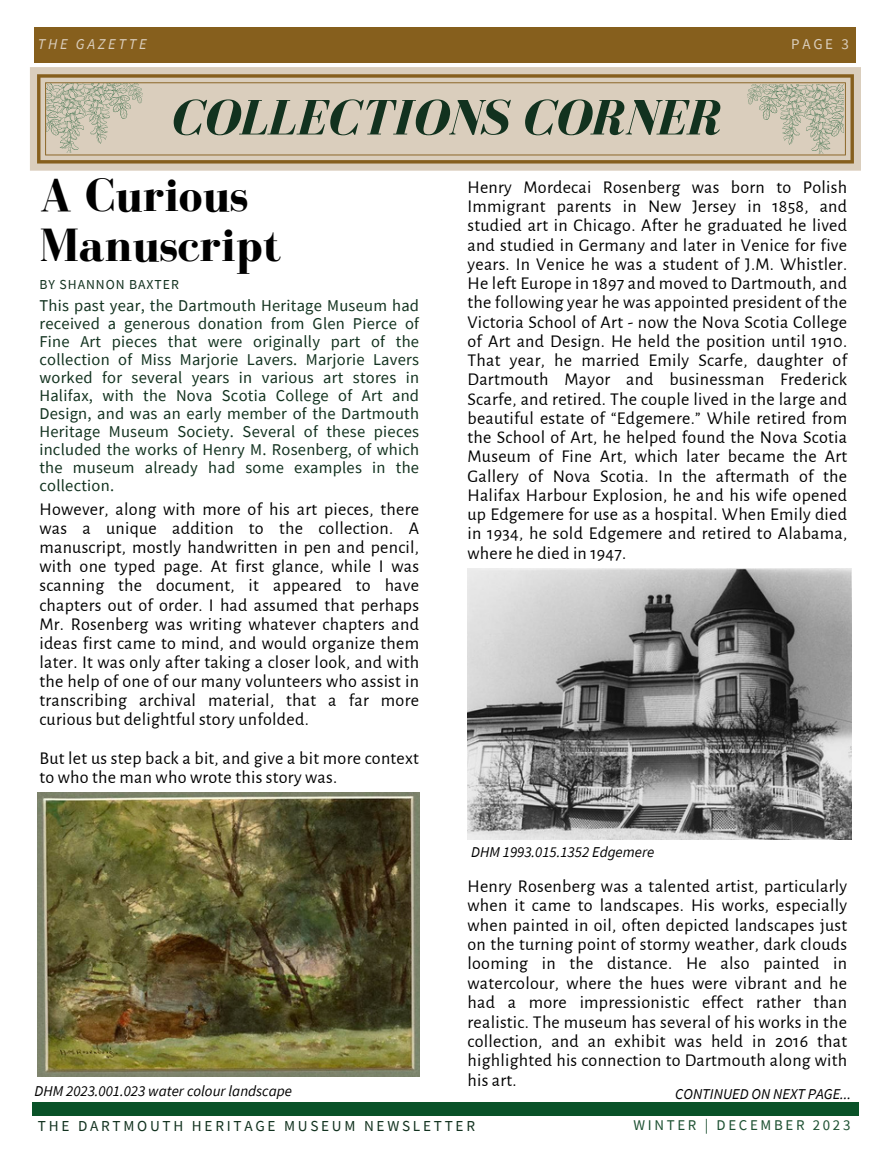
<style>
.page{position:relative;width:891px;height:1161px;background:#fff}
.page>*{position:absolute;margin:0;border:0;box-sizing:border-box;transform-origin:0 0}
.t1{font:italic 700 51.3px "Bodoni FLF";color:#12321f}
.t2{font:700 48px/49.5px "Bodoni FLF";color:#000}
.t3{font:18px/19.2px "Alegreya Sans";letter-spacing:.015em;color:#000;text-align:justify}
.t4{font:16.5px/18px "Source Sans Pro";letter-spacing:.015em;color:#12321f;text-align:justify}
.t5{font:15.15px "Source Sans Pro";letter-spacing:.18em;color:#12321f}
.t6{font:italic 15px "Source Sans Pro";color:#000}
.t7{font:italic 15px "Source Sans Pro";letter-spacing:.18em;color:#dacebd}
.t8{font:15px "Source Sans Pro";color:#dacebd}
.t9{font:14.85px "Source Sans Pro";letter-spacing:.18em;color:#1c5031}
.t10{font:13.65px "Source Sans Pro";letter-spacing:.07em;color:#12321f}
</style>
<div class="page">
<div style="left:35px;top:27px;width:821px;height:36px;background:#865f1d"></div>
<div style="left:32px;top:1103px;width:827px;height:13px;background:#095228"></div>
<div style="left:30px;top:67px;width:831px;height:104px;background:#dacebd"></div>
<svg style="left:37px;top:74px;width:817px;height:90px;fill:#dacebd"></svg>
<svg style="left:46px;top:83px;width:97px;height:70px"></svg>
<svg style="left:747px;top:84px;width:97px;height:70px"></svg>
<img style="left:38px;top:793px;width:381px;height:283px">
<img style="left:468px;top:568px;width:383px;height:271px">
<p class="t7" style="left:38px;top:34px;width:110px">THE GAZETTE</p>
<p class="t8" style="left:791px;top:34px;width:59px">PAGE 3</p>
<p class="t1" style="left:170px;top:90px;width:552px">COLLECTIONS CORNER</p>
<p class="t2" style="left:39px;top:170px;width:243px">A Curious<br>Manuscript</p>
<p class="t10" style="left:39px;top:275px;width:141px">BY SHANNON BAXTER</p>
<p class="t4" style="left:39px;top:296px;width:381px">This past year, the Dartmouth Heritage Museum had received a generous donation from Glen Pierce of Fine Art pieces that were originally part of the collection of Miss Marjorie Lavers. Marjorie Lavers worked for several years in various art stores in Halifax, with the Nova Scotia College of Art and Design, and was an early member of the Dartmouth Heritage Museum Society. Several of these pieces included the works of Henry M. Rosenberg, of which the museum already had some examples in the collection.</p>
<p class="t3" style="left:39px;top:500px;width:381px">However, along with more of his art pieces, there was a unique addition to the collection. A manuscript, mostly handwritten in pen and pencil, with one typed page. At first glance, while I was scanning the document, it appeared to have chapters out of order. I had assumed that perhaps Mr. Rosenberg was writing whatever chapters and ideas first came to mind, and would organize them later. It was only after taking a closer look, and with the help of one of our many volunteers who assist in transcribing archival material, that a far more curious but delightful story unfolded.</p>
<p class="t3" style="left:39px;top:749px;width:381px">But let us step back a bit, and give a bit more context to who the man who wrote this story was.</p>
<p class="t6" style="left:34px;top:1081px;width:259px">DHM 2023.001.023 water colour landscape</p>
<p class="t3" style="left:468px;top:178px;width:381px">Henry Mordecai Rosenberg was born to Polish Immigrant parents in New Jersey in 1858, and studied art in Chicago. After he graduated he lived and studied in Germany and later in Venice for five years. In Venice he was a student of J.M. Whistler.<br>He left Europe in 1897 and moved to Dartmouth, and the following year he was appointed president of the Victoria School of Art - now the Nova Scotia College of Art and Design. He held the position until 1910.<br>That year, he married Emily Scarfe, daughter of Dartmouth Mayor and businessman Frederick Scarfe, and retired. The couple lived in the large and beautiful estate of “Edgemere.” While retired from the School of Art, he helped found the Nova Scotia Museum of Fine Art, which later became the Art Gallery of Nova Scotia. In the aftermath of the Halifax Harbour Explosion, he and his wife opened up Edgemere for use as a hospital. When Emily died in 1934, he sold Edgemere and retired to Alabama, where he died in 1947.</p>
<p class="t6" style="left:471px;top:842px;width:185px">DHM 1993.015.1352 Edgemere</p>
<p class="t3" style="left:468px;top:877px;width:381px">Henry Rosenberg was a talented artist, particularly when it came to landscapes. His works, especially when painted in oil, often depicted landscapes just on the turning point of stormy weather, dark clouds looming in the distance. He also painted in watercolour, where the hues were vibrant and he had a more impressionistic effect rather than realistic. The museum has several of his works in the collection, and an exhibit was held in 2016 that highlighted his connection to Dartmouth along with his art.</p>
<p class="t6" style="left:675px;top:1084px;width:177px">CONTINUED ON NEXT PAGE...</p>
<p class="t5" style="left:38px;top:1116px;width:439px">THE DARTMOUTH HERITAGE MUSEUM NEWSLETTER</p>
<p class="t9" style="left:633px;top:1116px;width:219px">WINTER | DECEMBER 2023</p>
</div>
